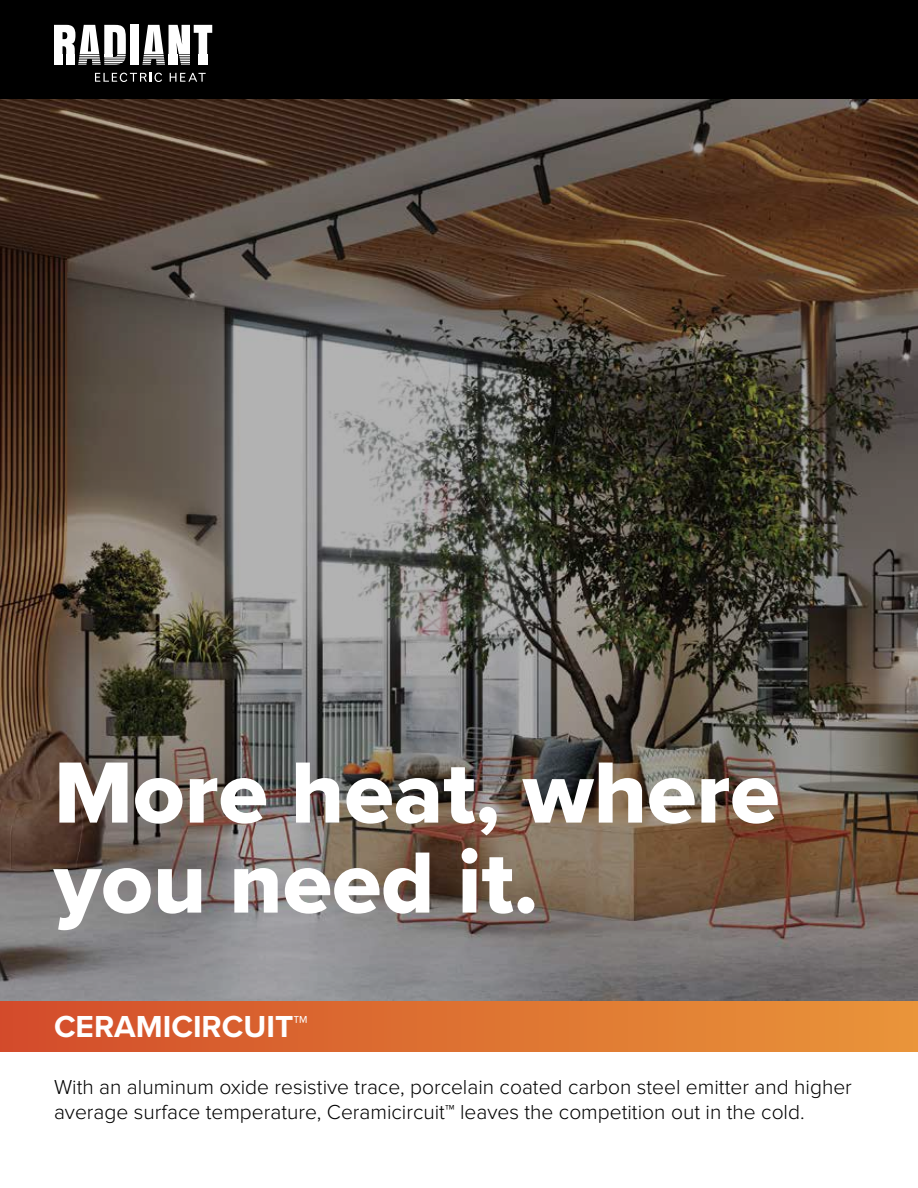
<style>
.page{position:relative;width:918px;height:1188px;background:#fff}
.page>*{position:absolute;margin:0;border:0;box-sizing:border-box;transform-origin:0 0}
.t1{font:90px/90px "Proxima Nova Extrabld";color:#fff}
.t2{font:700 31.5px "Proxima Nova";color:#fff}
.t3{font:300 21px/25.2px "Proxima Nova";color:#000}
</style>
<div class="page">
<div style="left:0;top:0;width:918px;height:99px;background:#000"></div>
<svg style="left:54px;top:25px;width:158px;height:40px"></svg>
<svg style="left:95px;top:73px;width:67px;height:9px"></svg>
<svg style="left:170px;top:73px;width:36px;height:9px"></svg>
<img style="left:0;top:99px;width:918px;height:902px">
<div style="left:0;top:1001px;width:918px;height:51px;background:linear-gradient(to right,#d34c2a,#e99539)"></div>
<h1 class="t1" style="left:54px;top:746px;width:727px">More heat, where you need it.</h1>
<h2 class="t2" style="left:54px;top:1003px;width:255px">CERAMICIRCUIT™</h2>
<p class="t3" style="left:54px;top:1074px;width:799px">With an aluminum oxide resistive trace, porcelain coated carbon steel emitter and higher average surface temperature, Ceramicircuit™ leaves the competition out in the cold.</p>
</div>
